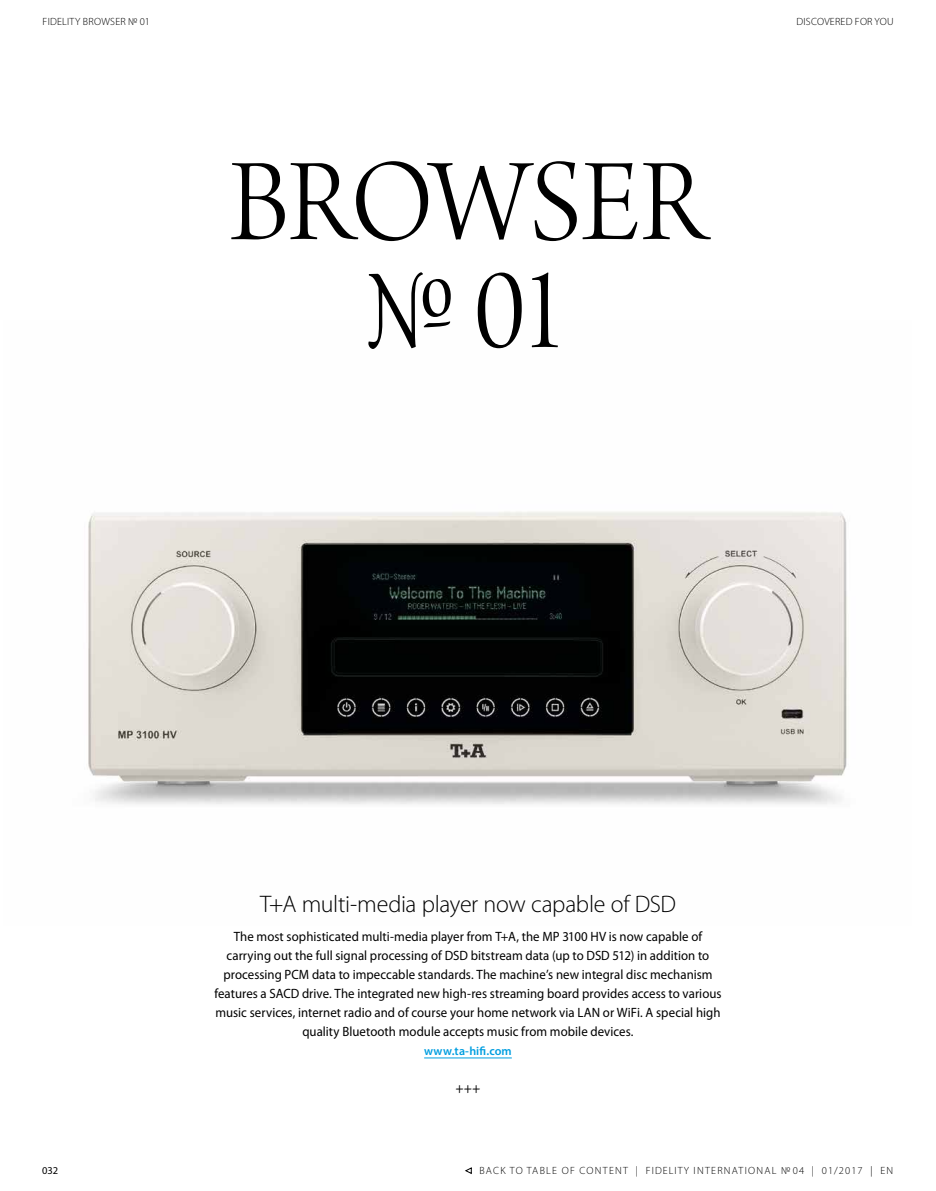
<style>
.page{position:relative;width:936px;height:1191px;background:#fff}
.page>*{position:absolute;margin:0;border:0;box-sizing:border-box;transform-origin:0 0}
.t1{font:123px/108px "Arno Pro Light Display";letter-spacing:-.015em;color:#000;text-align:center;scale:.95 1}
.t2{font:300 24px "Myriad Pro";letter-spacing:-.015em;color:#000}
.t3{font:16.5px "Arno Pro";color:#000;scale:.93 1}
.t4{font:13.5px/19px "Myriad Pro";letter-spacing:.005em;color:#000;text-align:center;scale:.95 1}
.t5{font:600 12px "Myriad Pro";letter-spacing:.015em;color:#009ee0}
.t6{font:300 10.5px "Myriad Pro";letter-spacing:.12em;color:#000}
.t7{font:300 10.5px "Myriad Pro";letter-spacing:.02em;color:#000}
.t8{font:10.5px "Myriad Pro";color:#000}
</style>
<div class="page">
<img style="left:88px;top:512px;width:759px;height:292px">
<hr style="left:424px;top:1057px;width:88px;height:1px;background:#009ee0">
<svg style="left:465px;top:1167px;width:7px;height:7px"></svg>
<p class="t7" style="left:43px;top:16px;width:109px">FIDELITY BROWSER № 01</p>
<p class="t7" style="left:796px;top:16px;width:99px">DISCOVERED FOR YOU</p>
<h1 class="t1" style="left:229px;top:157px;width:503px">BROWSER № 01</h1>
<h2 class="t2" style="left:260px;top:890px;width:417px">T+A multi-media player now capable of DSD</h2>
<p class="t4" style="left:214px;top:927px;width:535px">The most sophisticated multi-media player from T+A, the MP 3100 HV is now capable of carrying out the full signal processing of DSD bitstream data (up to DSD 512) in addition to processing PCM data to impeccable standards. The machine’s new integral disc mechanism features a SACD drive. The integrated new high-res streaming board provides access to various music services, internet radio and of course your home network via LAN or WiFi. A special high quality Bluetooth module accepts music from mobile devices.</p>
<p class="t5" style="left:424px;top:1043px;width:89px">www.ta-hifi.com</p>
<p class="t3" style="left:455px;top:1078px;width:29px">+++</p>
<p class="t8" style="left:42px;top:1164px;width:18px">032</p>
<p class="t6" style="left:479px;top:1164px;width:415px">BACK TO TABLE OF CONTENT | FIDELITY INTERNATIONAL № 04 | 01/2017 | EN</p>
</div>
